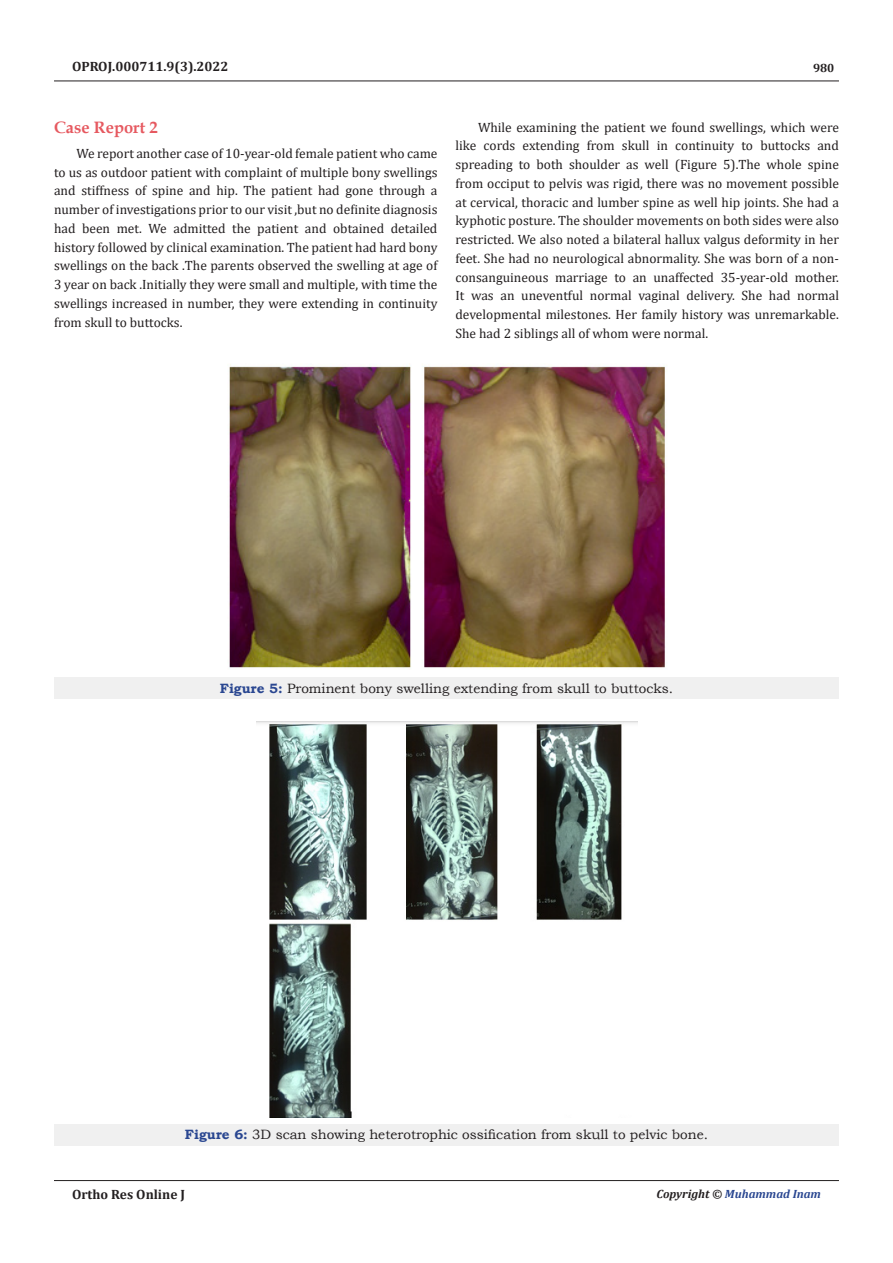
<style>
.page{position:relative;width:893px;height:1263px;background:#fff}
.page>*{position:absolute;margin:0;border:0;box-sizing:border-box;transform-origin:0 0}
.List_Paragraph{font:700 16.5px "Book Antiqua";color:#e65960}
.List_Paragraph-2{font:13.5px/18.8px "Cambria";color:#231f20;text-align:justify}
.t1{font:13.5px "Bookman Old Style";color:#231f20}
.t2{font:700 13.5px "Cambria";color:#231f20}
.t3{font:italic 700 12px "Cambria";color:#2a4791}
.t4{font:700 12px "Cambria";color:#231f20}
.s1{font-weight:700;color:#2a4791}
.s2{color:#231f20}
</style>
<div class="page">
<hr style="left:54px;top:81px;width:785px;height:1px;background:#231f20">
<hr style="left:54px;top:1180px;width:785px;height:1px;background:#231f20">
<div style="left:54px;top:677px;width:785px;height:22px;background:#f0f0f0"></div>
<img style="left:229px;top:364px;width:436px;height:304px">
<div style="left:54px;top:1124px;width:785px;height:21px;background:#f0f0f0"></div>
<img style="left:257px;top:721px;width:380px;height:397px">
<p class="t2" style="left:72px;top:56px;width:158px">OPROJ.000711.9(3).2022</p>
<p class="t4" style="left:813px;top:60px;width:23px">980</p>
<p class="List_Paragraph" style="left:54px;top:116px;width:105px">Case Report 2</p>
<p class="List_Paragraph-2" style="left:54px;top:144px;width:385px;text-indent:22px">We report another case of 10-year-old female patient who came to us as outdoor patient with complaint of multiple bony swellings and stiffness of spine and hip. The patient had gone through a number of investigations prior to our visit ,but no definite diagnosis had been met. We admitted the patient and obtained detailed history followed by clinical examination. The patient had hard bony swellings on the back .The parents observed the swelling at age of 3 year on back .Initially they were small and multiple, with time the swellings increased in number, they were extending in continuity from skull to buttocks.</p>
<p class="List_Paragraph-2" style="left:455px;top:118px;width:385px;text-indent:22px">While examining the patient we found swellings, which were like cords extending from skull in continuity to buttocks and spreading to both shoulder as well (Figure 5).The whole spine from occiput to pelvis was rigid, there was no movement possible at cervical, thoracic and lumber spine as well hip joints. She had a kyphotic posture. The shoulder movements on both sides were also restricted. We also noted a bilateral hallux valgus deformity in her feet. She had no neurological abnormality. She was born of a non&shy;consanguineous marriage to an unaffected 35-year-old mother.<br>It was an uneventful normal vaginal delivery. She had normal developmental milestones. Her family history was unremarkable.<br>She had 2 siblings all of whom were normal.</p>
<p class="t1" style="left:220px;top:680px;width:455px"><span class="s1">Figure 5:</span> Prominent bony swelling extending from skull to buttocks.</p>
<p class="t1" style="left:185px;top:1126px;width:524px"><span class="s1">Figure 6:</span> 3D scan showing heterotrophic ossification from skull to pelvic bone.</p>
<p class="t2" style="left:72px;top:1185px;width:115px">Ortho Res Online J</p>
<p class="t3" style="left:657px;top:1185px;width:166px"><span class="s2">Copyright ©</span> Muhammad Inam</p>
</div>
